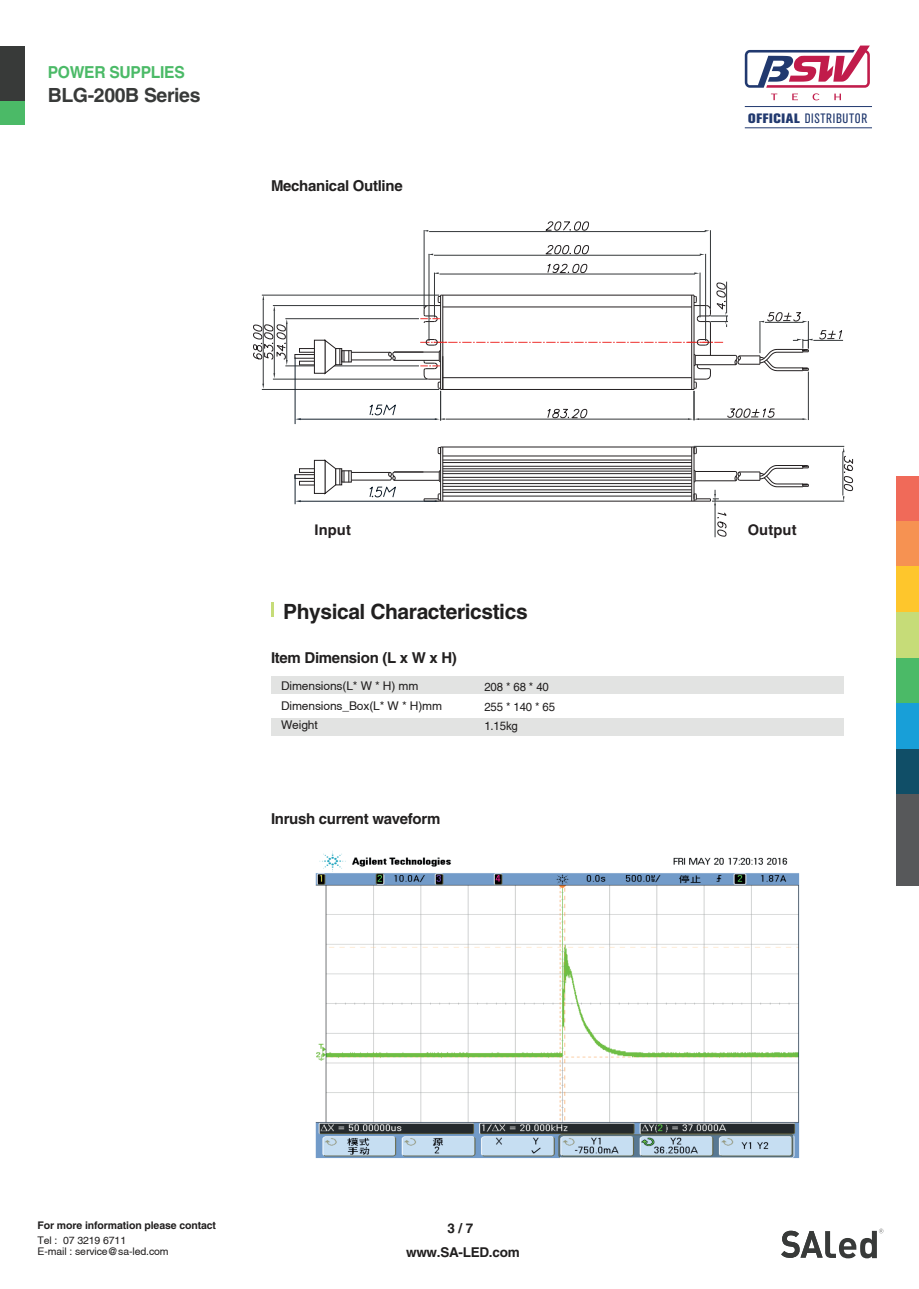
<style>
.page{position:relative;width:919px;height:1289px;background:#fff}
.page>*{position:absolute;margin:0;border:0;box-sizing:border-box;transform-origin:0 0}
.t1{font:700 21px "Helvetica CE";letter-spacing:-.02em;color:#201f1f}
.t2{font:700 19.5px "Helvetica CE";letter-spacing:-.02em;color:#383a39}
.t3{font:700 16.5px "Helvetica CE";letter-spacing:-.02em;color:#4bba67;scale:.95 1}
.t4{font:700 15px "Helvetica CE";letter-spacing:-.02em;color:#211f1f}
.t5{font:700 14.7px "Helvetica CE";letter-spacing:.01em;color:#231f20}
.t6{font:condensed 13.5px "Akzidenz Grotesk BQ";letter-spacing:.05em;color:#21396f}
.t7{font:700 13.5px "Helvetica CE";letter-spacing:-.02em;color:#211f1f}
.t8{font:700 13.5px "Helvetica CE";color:#201f1f}
.t9{font:12px/19.5px "Helvetica";letter-spacing:-.01em;color:#211f1f}
.t10{font:12px/19.5px "Helvetica";letter-spacing:-.01em;color:#211f1f;scale:.95 1}
.t11{font:10.5px/10.5px "Helvetica";letter-spacing:-.01em;color:#211f1f}
.t12{font:700 10.5px "Helvetica CE";letter-spacing:-.01em;color:#211f1f}
.s1{font-weight:800;font-stretch:normal}
</style>
<div class="page">
<svg style="left:781px;top:1228px;width:102px;height:30px"></svg>
<div style="left:896px;top:476px;width:22px;height:45px;background:#f06a59"></div>
<div style="left:896px;top:521px;width:22px;height:46px;background:#f69252"></div>
<div style="left:896px;top:566px;width:22px;height:46px;background:#fec62c"></div>
<div style="left:896px;top:612px;width:22px;height:46px;background:#c6dc78"></div>
<div style="left:896px;top:658px;width:22px;height:45px;background:#4bba67"></div>
<div style="left:896px;top:703px;width:22px;height:46px;background:#189fd8"></div>
<div style="left:896px;top:749px;width:22px;height:45px;background:#104e67"></div>
<div style="left:896px;top:794px;width:22px;height:46px;background:#57585a"></div>
<div style="left:896px;top:840px;width:22px;height:45px;background:#57585a"></div>
<div style="left:0;top:46px;width:24px;height:55px;background:#383a39"></div>
<div style="left:0;top:101px;width:24px;height:23px;background:#4bba67"></div>
<div style="left:271px;top:677px;width:572px;height:17px;background:#e2e3e2"></div>
<div style="left:271px;top:718px;width:572px;height:17px;background:#e2e3e2"></div>
<hr style="left:271px;top:603px;width:3px;height:14px;background:#c6dc78">
<svg style="left:744px;top:46px;width:125px;height:54px"></svg>
<hr style="left:744px;top:106px;width:127px;height:1px;background:#21396f">
<hr style="left:744px;top:127px;width:127px;height:1px;background:#21396f">
<img style="left:315px;top:850px;width:485px;height:308px">
<hr style="left:424px;top:501px;width:286px;height:1px;background:#231f20">
<hr style="left:440px;top:447px;width:254px;height:1px;background:#231f20">
<hr style="left:440px;top:447px;width:1px;height:54px;background:#231f20">
<hr style="left:442px;top:447px;width:1px;height:54px;background:#231f20">
<hr style="left:693px;top:447px;width:1px;height:52px;background:#231f20">
<hr style="left:691px;top:447px;width:1px;height:54px;background:#231f20">
<hr style="left:424px;top:230px;width:1px;height:78px;background:#333739">
<hr style="left:710px;top:230px;width:1px;height:78px;background:#333739">
<hr style="left:429px;top:231px;width:276px;height:1px;background:#333739">
<svg style="left:545px;top:221px;width:44px;height:10px"></svg>
<hr style="left:262px;top:389px;width:177px;height:1px;background:#333739">
<hr style="left:262px;top:295px;width:177px;height:1px;background:#333739">
<hr style="left:263px;top:300px;width:1px;height:84px;background:#333739">
<hr style="left:285px;top:318px;width:134px;height:1px;background:#333739">
<hr style="left:273px;top:305px;width:154px;height:1px;background:#333739">
<hr style="left:273px;top:379px;width:154px;height:1px;background:#333739">
<hr style="left:274px;top:310px;width:1px;height:64px;background:#333739">
<hr style="left:443px;top:496px;width:248px;height:1px;background:#231f20">
<hr style="left:443px;top:492px;width:248px;height:1px;background:#231f20">
<hr style="left:443px;top:489px;width:248px;height:1px;background:#231f20">
<hr style="left:443px;top:486px;width:248px;height:1px;background:#231f20">
<hr style="left:443px;top:483px;width:248px;height:1px;background:#231f20">
<hr style="left:443px;top:480px;width:248px;height:1px;background:#231f20">
<hr style="left:443px;top:477px;width:248px;height:1px;background:#231f20">
<hr style="left:443px;top:473px;width:248px;height:1px;background:#231f20">
<hr style="left:443px;top:471px;width:248px;height:1px;background:#231f20">
<hr style="left:443px;top:468px;width:248px;height:1px;background:#231f20">
<hr style="left:443px;top:466px;width:248px;height:1px;background:#231f20">
<hr style="left:443px;top:462px;width:248px;height:1px;background:#231f20">
<hr style="left:443px;top:460px;width:248px;height:1px;background:#231f20">
<hr style="left:443px;top:456px;width:248px;height:1px;background:#231f20">
<hr style="left:695px;top:471px;width:40px;height:1px;background:#231f20">
<hr style="left:695px;top:480px;width:40px;height:1px;background:#231f20">
<svg style="left:734px;top:465px;width:75px;height:22px"></svg>
<hr style="left:434px;top:272px;width:1px;height:45px;background:#333739">
<hr style="left:699px;top:272px;width:1px;height:45px;background:#333739">
<hr style="left:439px;top:274px;width:256px;height:1px;background:#333739">
<svg style="left:547px;top:263px;width:40px;height:10px"></svg>
<svg style="left:693px;top:447px;width:4px;height:7px"></svg>
<svg style="left:437px;top:447px;width:3px;height:7px"></svg>
<hr style="left:714px;top:504px;width:1px;height:33px;background:#333739">
<svg style="left:717px;top:512px;width:9px;height:24px"></svg>
<hr style="left:428px;top:254px;width:1px;height:87px;background:#333739">
<hr style="left:705px;top:254px;width:1px;height:87px;background:#333739">
<hr style="left:434px;top:255px;width:266px;height:1px;background:#333739">
<svg style="left:545px;top:245px;width:44px;height:9px"></svg>
<svg style="left:693px;top:469px;width:2px;height:13px"></svg>
<hr style="left:726px;top:281px;width:1px;height:32px;background:#333739">
<hr style="left:813px;top:340px;width:30px;height:1px;background:#333739">
<svg style="left:819px;top:330px;width:23px;height:9px"></svg>
<hr style="left:693px;top:446px;width:151px;height:1px;background:#333739">
<hr style="left:712px;top:501px;width:132px;height:1px;background:#333739">
<svg style="left:842px;top:447px;width:10px;height:54px"></svg>
<svg style="left:253px;top:319px;width:34px;height:46px"></svg>
<svg style="left:693px;top:490px;width:25px;height:15px"></svg>
<hr style="left:351px;top:472px;width:39px;height:1px;background:#231f20">
<hr style="left:351px;top:480px;width:39px;height:1px;background:#231f20">
<div style="left:299px;top:468px;width:16px;height:4px;border:1px solid #231f20"></div>
<div style="left:299px;top:481px;width:16px;height:4px;border:1px solid #231f20"></div>
<div style="left:295px;top:474px;width:19px;height:4px;border:1px solid #231f20"></div>
<svg style="left:324px;top:460px;width:25px;height:34px"></svg>
<div style="left:314px;top:460px;width:11px;height:33px;background:#fff;border:1px solid #231f20"></div>
<hr style="left:285px;top:365px;width:134px;height:1px;background:#333739">
<hr style="left:300px;top:419px;width:136px;height:1px;background:#15222e">
<hr style="left:295px;top:357px;width:1px;height:67px;background:#15222e">
<hr style="left:300px;top:501px;width:136px;height:1px;background:#15222e">
<hr style="left:295px;top:474px;width:1px;height:30px;background:#15222e">
<svg style="left:369px;top:470px;width:72px;height:32px"></svg>
<svg style="left:369px;top:283px;width:443px;height:137px"></svg>
<hr style="left:351px;top:352px;width:39px;height:1px;background:#231f20">
<hr style="left:351px;top:360px;width:39px;height:1px;background:#231f20">
<div style="left:299px;top:348px;width:16px;height:4px;border:1px solid #231f20"></div>
<div style="left:295px;top:354px;width:19px;height:4px;border:1px solid #231f20"></div>
<svg style="left:324px;top:339px;width:25px;height:35px"></svg>
<div style="left:314px;top:340px;width:11px;height:33px;background:#fff;border:1px solid #231f20"></div>
<p class="t3" style="left:48px;top:62px;width:146px">POWER SUPPLIES</p>
<h2 class="t2" style="left:48px;top:83px;width:154px">BLG-200B Series</h2>
<p class="t4" style="left:271px;top:177px;width:133px">Mechanical Outline</p>
<p class="t6" style="left:748px;top:110px;width:121px"><span class="s1">OFFICIAL</span> DISTRIBUTOR</p>
<p class="t5" style="left:314px;top:521px;width:38px">Input</p>
<p class="t5" style="left:747px;top:521px;width:50px">Output</p>
<h1 class="t1" style="left:283px;top:598px;width:246px">Physical Charactericstics</h1>
<p class="t4" style="left:271px;top:648px;width:187px">Item Dimension (L x W x H)</p>
<p class="t9" style="left:281px;top:676px;width:163px">Dimensions(L* W * H) mm<br>Dimensions_Box(L* W * H)mm<br>Weight</p>
<p class="t10" style="left:484px;top:677px;width:76px">208 * 68 * 40<br>255 * 140 * 65<br>1.15kg</p>
<p class="t4" style="left:271px;top:809px;width:171px">Inrush current waveform</p>
<p class="t12" style="left:38px;top:1219px;width:180px">For more information please contact</p>
<p class="t11" style="left:38px;top:1235px;width:133px">Tel : 07 3219 6711<br>E-mail : service@sa-led.com</p>
<p class="t8" style="left:447px;top:1220px;width:27px">3 / 7</p>
<p class="t7" style="left:406px;top:1243px;width:115px">www.SA-LED.com</p>
</div>
